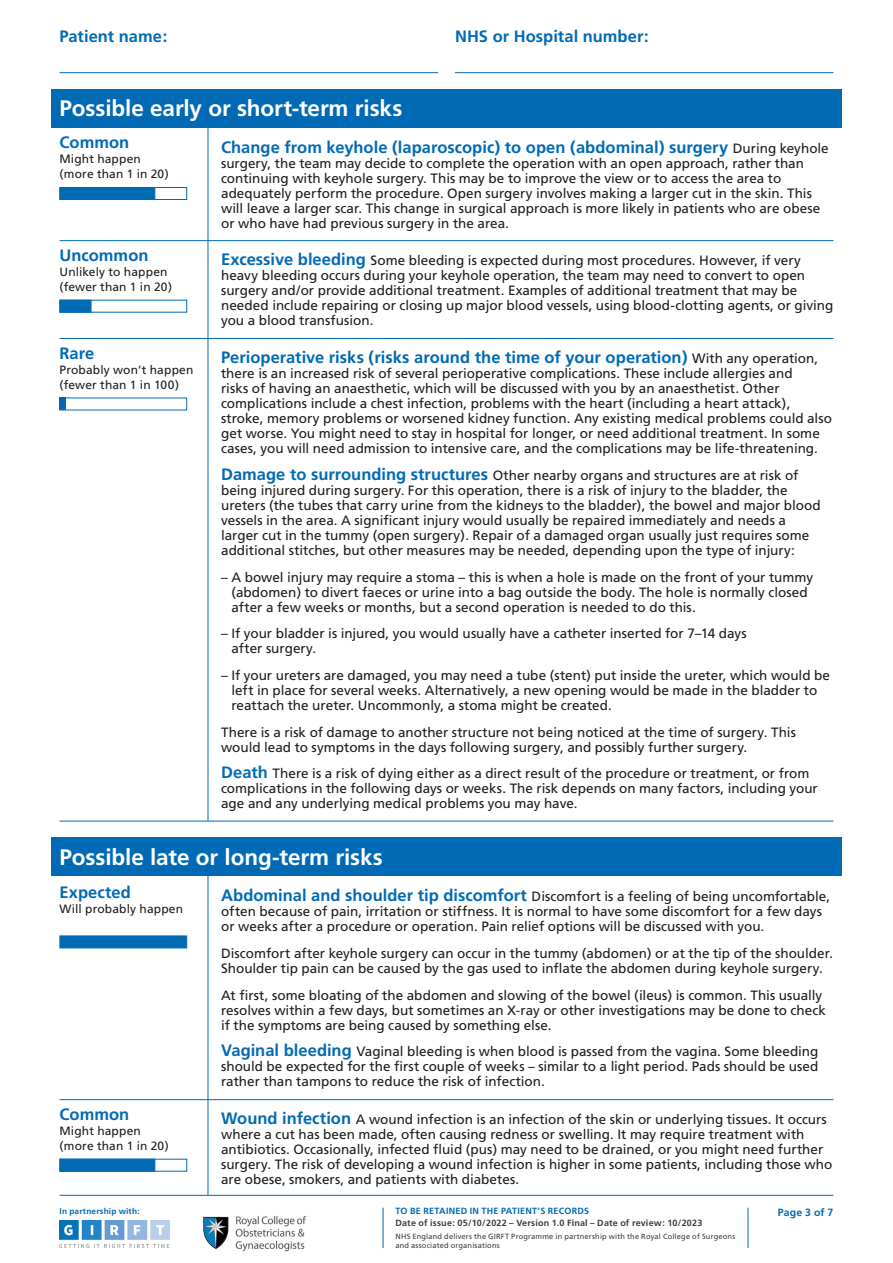
<style>
.page{position:relative;width:893px;height:1263px;background:#fff}
.page>*{position:absolute;margin:0;border:0;box-sizing:border-box;transform-origin:0 0}
.t1{font:700 22.5px "Frutiger";letter-spacing:-.005em;color:#fff}
.t2{font:700 16.5px "Frutiger";color:#006ab4}
.t3{font:13.5px/15px "Frutiger";color:#1d1d1b}
.t4{font:12px/15px "Frutiger";letter-spacing:.01em;color:#1d1d1b}
.t5{font:700 10.5px "Frutiger";letter-spacing:.015em;color:#006ab4}
.t6{font:700 9px "Frutiger";letter-spacing:.02em;color:#3c3c3b}
.t7{font:700 9px "Frutiger";letter-spacing:.025em;color:#006ab4}
.t8{font:700 8.25px "Frutiger";letter-spacing:.025em;color:#006ab4}
.t9{font:7.5px/9px "Frutiger";letter-spacing:.02em;color:#3c3c3b}
.s1{font-weight:400;font-size:13.5px;color:#1d1d1b}
.s2{font-weight:700;font-size:16.5px;color:#006ab4}
</style>
<div class="page">
<hr style="left:383px;top:1208px;width:1px;height:40px;background:#006ab4">
<hr style="left:748px;top:1208px;width:1px;height:40px;background:#006ab4">
<img style="left:60px;top:1220px;width:109px;height:28px">
<img style="left:203px;top:1215px;width:104px;height:37px">
<hr style="left:60px;top:1195px;width:773px;height:1px;background:#006ab4">
<div style="left:51px;top:89px;width:791px;height:39px;background:#006ab4"></div>
<hr style="left:60px;top:240px;width:773px;height:1px;background:#006ab4">
<hr style="left:60px;top:338px;width:773px;height:1px;background:#006ab4">
<hr style="left:60px;top:821px;width:773px;height:1px;background:#006ab4">
<hr style="left:208px;top:128px;width:1px;height:693px;background:#006ab4">
<div style="left:60px;top:300px;width:31px;height:13px;background:#006ab4;border:1px solid #006ab4"></div>
<div style="left:60px;top:187px;width:127px;height:13px;border:1px solid #006ab4"></div>
<div style="left:60px;top:187px;width:95px;height:13px;background:#006ab4"></div>
<div style="left:60px;top:398px;width:6px;height:12px;background:#006ab4"></div>
<div style="left:51px;top:838px;width:791px;height:38px;background:#006ab4"></div>
<hr style="left:60px;top:1099px;width:773px;height:1px;background:#006ab4">
<hr style="left:208px;top:876px;width:1px;height:319px;background:#006ab4">
<div style="left:60px;top:1159px;width:95px;height:12px;background:#006ab4"></div>
<div style="left:60px;top:935px;width:127px;height:13px;background:#006ab4;border:1px solid #006ab4"></div>
<hr style="left:60px;top:72px;width:378px;height:1px;background:#006ab4">
<hr style="left:455px;top:72px;width:378px;height:1px;background:#006ab4">
<h2 class="t2" style="left:60px;top:27px;width:109px">Patient name:</h2>
<h2 class="t2" style="left:455px;top:27px;width:195px">NHS or Hospital number:</h2>
<h2 class="t1" style="left:60px;top:95px;width:344px">Possible early or short-term risks</h2>
<h2 class="t2" style="left:60px;top:133px;width:71px">Common</h2>
<h2 class="t4" style="left:60px;top:152px;width:111px">Might happen (more than 1 in 20)</h2>
<h2 class="t2" style="left:221px;top:137px;width:609px">Change from keyhole (laparoscopic) to open (abdominal) surgery <span class="s1">During keyhole</span></h2>
<h2 class="t3" style="left:221px;top:156px;width:601px">surgery, the team may decide to complete the operation with an open approach, rather than continuing with keyhole surgery. This may be to improve the view or to access the area to adequately perform the procedure. Open surgery involves making a larger cut in the skin. This will leave a larger scar. This change in surgical approach is more likely in patients who are obese or who have had previous surgery in the area.</h2>
<h2 class="t3" style="left:221px;top:253px;width:614px"><span class="s2">Excessive bleeding</span> Some bleeding is expected during most procedures. However, if very heavy bleeding occurs during your keyhole operation, the team may need to convert to open surgery and/or provide additional treatment. Examples of additional treatment that may be needed include repairing or closing up major blood vessels, using blood-clotting agents, or giving you a blood transfusion.</h2>
<h2 class="t2" style="left:221px;top:348px;width:599px">Perioperative risks (risks around the time of your operation) <span class="s1">With any operation,</span></h2>
<h2 class="t3" style="left:221px;top:366px;width:612px">there is an increased risk of several perioperative complications. These include allergies and<br>risks of having an anaesthetic, which will be discussed with you by an anaesthetist. Other complications include a chest infection, problems with the heart (including a heart attack), stroke, memory problems or worsened kidney function. Any existing medical problems could also get worse. You might need to stay in hospital for longer, or need additional treatment. In some cases, you will need admission to intensive care, and the complications may be life-threatening.</h2>
<h2 class="t3" style="left:221px;top:468px;width:601px"><span class="s2">Damage to surrounding structures</span> Other nearby organs and structures are at risk of being injured during surgery. For this operation, there is a risk of injury to the bladder, the ureters (the tubes that carry urine from the kidneys to the bladder), the bowel and major blood vessels in the area. A significant injury would usually be repaired immediately and needs a larger cut in the tummy (open surgery). Repair of a damaged organ usually just requires some additional stitches, but other measures may be needed, depending upon the type of injury:</h2>
<h2 class="t3" style="left:231px;top:569px;width:583px;text-indent:-10px">– A bowel injury may require a stoma – this is when a hole is made on the front of your tummy (abdomen) to divert faeces or urine into a bag outside the body. The hole is normally closed after a few weeks or months, but a second operation is needed to do this.</h2>
<h2 class="t3" style="left:231px;top:626px;width:517px;text-indent:-10px">– If your bladder is injured, you would usually have a catheter inserted for 7–14 days after surgery.</h2>
<h2 class="t3" style="left:231px;top:668px;width:600px;text-indent:-10px">– If your ureters are damaged, you may need a tube (stent) put inside the ureter, which would be left in place for several weeks. Alternatively, a new opening would be made in the bladder to reattach the ureter. Uncommonly, a stoma might be created.</h2>
<h2 class="t3" style="left:221px;top:725px;width:576px">There is a risk of damage to another structure not being noticed at the time of surgery. This would lead to symptoms in the days following surgery, and possibly further surgery.</h2>
<h2 class="t3" style="left:221px;top:766px;width:598px"><span class="s2">Death</span> There is a risk of dying either as a direct result of the procedure or treatment, or from complications in the following days or weeks. The risk depends on many factors, including your age and any underlying medical problems you may have.</h2>
<h2 class="t2" style="left:60px;top:246px;width:91px">Uncommon</h2>
<h2 class="t4" style="left:60px;top:265px;width:114px">Unlikely to happen (fewer than 1 in 20)</h2>
<h2 class="t2" style="left:60px;top:343px;width:36px">Rare</h2>
<h2 class="t4" style="left:60px;top:362px;width:135px">Probably won’t happen (fewer than 1 in 100)</h2>
<h2 class="t1" style="left:60px;top:843px;width:325px">Possible late or long-term risks</h2>
<h2 class="t2" style="left:60px;top:882px;width:73px">Expected</h2>
<h2 class="t4" style="left:60px;top:901px;width:125px">Will probably happen</h2>
<h2 class="t3" style="left:221px;top:889px;width:611px"><span class="s2">Abdominal and shoulder tip discomfort</span> Discomfort is a feeling of being uncomfortable, often because of pain, irritation or stiffness. It is normal to have some discomfort for a few days or weeks after a procedure or operation. Pain relief options will be discussed with you.</h2>
<h2 class="t3" style="left:221px;top:946px;width:613px">Discomfort after keyhole surgery can occur in the tummy (abdomen) or at the tip of the shoulder.<br>Shoulder tip pain can be caused by the gas used to inflate the abdomen during keyhole surgery.</h2>
<h2 class="t3" style="left:221px;top:987px;width:606px">At first, some bloating of the abdomen and slowing of the bowel (ileus) is common. This usually resolves within a few days, but sometimes an X-ray or other investigations may be done to check if the symptoms are being caused by something else.</h2>
<h2 class="t3" style="left:221px;top:1044px;width:599px;text-align:justify"><span class="s2">Vaginal bleeding</span> Vaginal bleeding is when blood is passed from the vagina. Some bleeding should be expected for the first couple of weeks – similar to a light period. Pads should be used rather than tampons to reduce the risk of infection.</h2>
<h2 class="t3" style="left:221px;top:1112px;width:613px"><span class="s2">Wound infection</span> A wound infection is an infection of the skin or underlying tissues. It occurs where a cut has been made, often causing redness or swelling. It may require treatment with antibiotics. Occasionally, infected fluid (pus) may need to be drained, or you might need further surgery. The risk of developing a wound infection is higher in some patients, including those who are obese, smokers, and patients with diabetes.</h2>
<h2 class="t2" style="left:60px;top:1105px;width:71px">Common</h2>
<h2 class="t4" style="left:60px;top:1123px;width:111px">Might happen (more than 1 in 20)</h2>
<p class="t8" style="left:60px;top:1206px;width:82px">In partnership with:</p>
<p class="t5" style="left:778px;top:1206px;width:57px">Page 3 of 7</p>
<p class="t7" style="left:395px;top:1206px;width:195px">TO BE RETAINED IN THE PATIENT’S RECORDS</p>
<p class="t6" style="left:395px;top:1217px;width:308px">Date of issue: 05/10/2022 – Version 1.0 Final – Date of review: 10/2023</p>
<p class="t9" style="left:395px;top:1232px;width:341px">NHS England delivers the GIRFT Programme in partnership with the Royal College of Surgeons and associated organisations</p>
</div>
